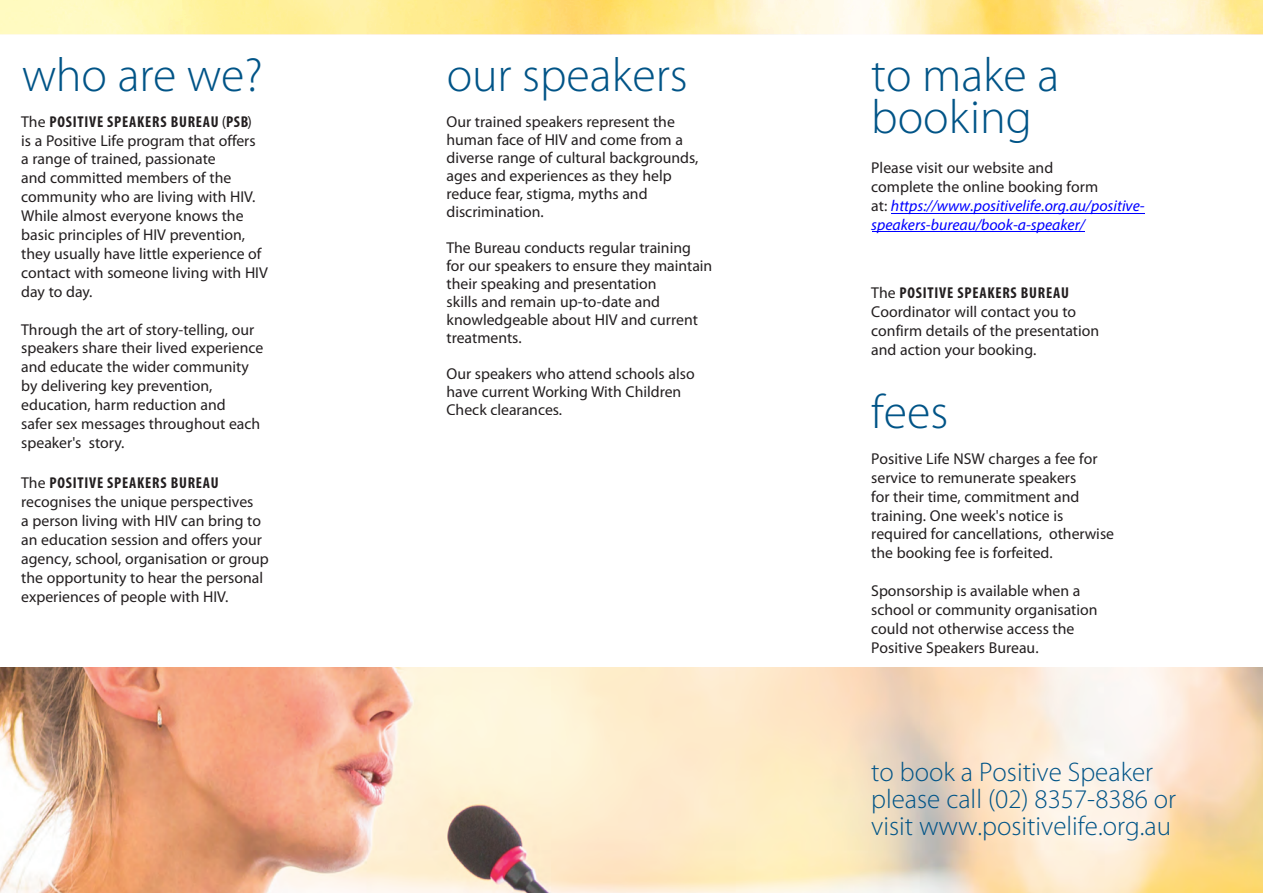
<style>
.page{position:relative;width:1263px;height:893px;background:#fff}
.page>*{position:absolute;margin:0;border:0;box-sizing:border-box;transform-origin:0 0}
.t1{font:300 48px/42px "Myriad Pro";color:#015487}
.t2{font:300 27px/27px "Myriad Pro";color:#015487}
.t3{font:15.75px/18.9px "Myriad Pro";color:#231f20}
.t4{font:italic 15.75px/18.9px "Myriad Pro";color:#00f}
.s1{font-weight:700;font-stretch:condensed}
.s2{font-style:normal;color:#231f20}
</style>
<div class="page">
<img style="left:0;top:668px;width:1263px;height:225px">
<svg style="left:0;top:0;width:1263px;height:34px;background:#feeea8"></svg>
<hr style="left:891px;top:213px;width:253px;height:1px;background:#00f">
<hr style="left:872px;top:231px;width:212px;height:1px;background:#00f">
<h1 class="t1" style="left:21px;top:55px;width:243px">who are we?</h1>
<p class="t3" style="left:21px;top:112px;width:248px">The <span class="s1">POSITIVE SPEAKERS BUREAU</span> (<span class="s1">PSB</span>)<br>is a Positive Life program that offers<br>a range of trained, passionate<br>and committed members of the community who are living with HIV.<br>While almost everyone knows the basic principles of HIV prevention, they usually have little experience of contact with someone living with HIV day to day.</p>
<p class="t3" style="left:21px;top:320px;width:244px">Through the art of story-telling, our speakers share their lived experience and educate the wider community by delivering key prevention, education, harm reduction and<br>safer sex messages throughout each speaker's story.</p>
<p class="t3" style="left:21px;top:474px;width:249px">The <span class="s1">POSITIVE SPEAKERS BUREAU </span>recognises the unique perspectives<br>a person living with HIV can bring to an education session and offers your agency, school, organisation or group the opportunity to hear the personal experiences of people with HIV.</p>
<h1 class="t1" style="left:446px;top:55px;width:243px">our speakers</h1>
<p class="t3" style="left:446px;top:113px;width:253px;line-height:18px">Our trained speakers represent the human face of HIV and come from a diverse range of cultural backgrounds, ages and experiences as they help reduce fear, stigma, myths and discrimination.</p>
<p class="t3" style="left:446px;top:239px;width:267px;line-height:18px">The Bureau conducts regular training for our speakers to ensure they maintain their speaking and presentation<br>skills and remain up-to-date and knowledgeable about HIV and current treatments.</p>
<p class="t3" style="left:446px;top:365px;width:250px;line-height:18px">Our speakers who attend schools also have current Working With Children<br>Check clearances.</p>
<p class="t1" style="left:871px;top:55px;width:189px">to make a booking</p>
<p class="t4" style="left:871px;top:158px;width:275px"><span class="s2">Please visit our website and<br>complete the online booking form<br>at:</span> https://www.positivelife.org.au/positive&shy;speakers-bureau/book-a-speaker/</p>
<p class="t3" style="left:871px;top:284px;width:229px">The <span class="s1">POSITIVE SPEAKERS BUREAU<br></span>Coordinator will contact you to confirm details of the presentation and action your booking.</p>
<p class="t1" style="left:871px;top:392px;width:79px">fees</p>
<p class="t3" style="left:871px;top:449px;width:244px">Positive Life NSW charges a fee for service to remunerate speakers<br>for their time, commitment and training. One week's notice is required for cancellations, otherwise the booking fee is forfeited.</p>
<p class="t3" style="left:871px;top:582px;width:228px">Sponsorship is available when a school or community organisation could not otherwise access the<br>Positive Speakers Bureau.</p>
<p class="t2" style="left:871px;top:759px;width:306px">to book a Positive Speaker please call (02) 8357-8386 or visit www.positivelife.org.au</p>
</div>
